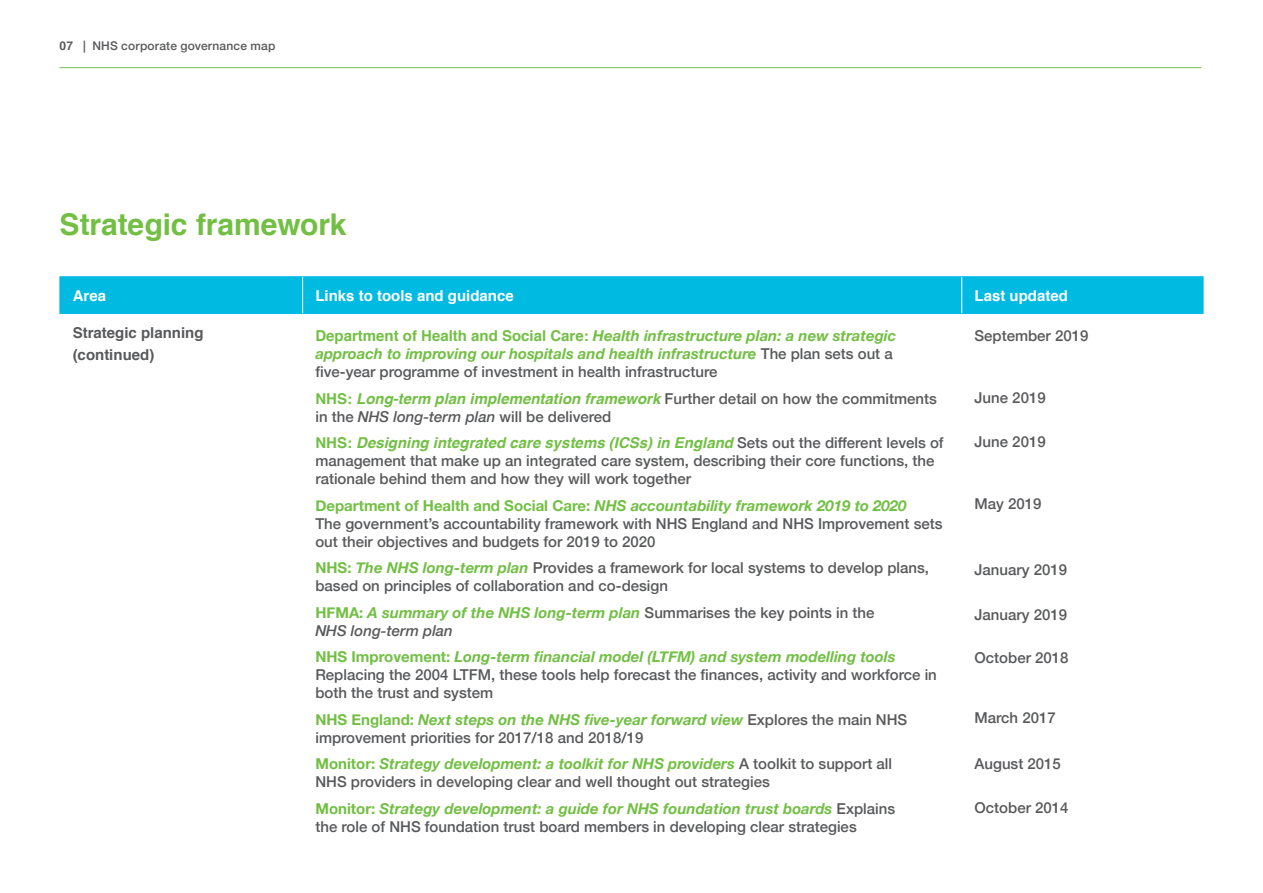
<style>
.page{position:relative;width:1263px;height:893px;background:#fff}
.page>*{position:absolute;margin:0;border:0;box-sizing:border-box;transform-origin:0 0}
.t1{font:700 30px "Helvetica";letter-spacing:-.005em;color:#72bf44}
.t2{font:500 15px/18px "Helvetica Neue";color:#58595b}
.t3{font:italic 700 15px/18px "Helvetica Neue";color:#72bf44}
.t4{font:italic 700 15px "Helvetica";color:#72bf44}
.t5{font:700 15px "Helvetica";color:#fff}
.t6{font:700 15px/22.2px "Helvetica";color:#58595b}
.t7{font:500 12px "Helvetica Neue";letter-spacing:.015em;color:#58595b}
.s1{font-family:"Helvetica";font-weight:700}
.s2{font-family:"Helvetica";font-style:normal}
.s3{font-weight:500;font-style:normal;color:#58595b}
.s4{font-style:normal}
.s5{font-family:"Helvetica Neue";font-weight:500;font-style:normal;color:#58595b}
.s6{font-style:italic}
.s7{font-weight:700;color:#72bf44}
.s8{font-weight:700;font-style:italic;color:#72bf44}
.s9{font-weight:500;color:#58595b}
</style>
<div class="page">
<hr style="left:60px;top:67px;width:1141px;height:1px;background:#72bf44">
<div style="left:61px;top:277px;width:1142px;height:36px;background:#00bae2"></div>
<hr style="left:60px;top:276px;width:243px;height:1px;background:#00bae2">
<hr style="left:60px;top:277px;width:1px;height:36px;background:#00bae2">
<hr style="left:303px;top:276px;width:659px;height:1px;background:#00bae2">
<hr style="left:962px;top:276px;width:241px;height:1px;background:#00bae2">
<hr style="left:1203px;top:277px;width:1px;height:36px;background:#00bae2">
<hr style="left:60px;top:313px;width:243px;height:1px;background:#00bae2">
<hr style="left:303px;top:313px;width:659px;height:1px;background:#00bae2">
<hr style="left:962px;top:313px;width:241px;height:1px;background:#00bae2">
<hr style="left:302px;top:277px;width:1px;height:36px;background:#fff">
<hr style="left:961px;top:277px;width:1px;height:36px;background:#fff">
<p class="t7" style="left:60px;top:36px;width:217px"><span class="s1">07</span> | NHS corporate governance map</p>
<h1 class="t1" style="left:60px;top:200px;width:288px">Strategic framework</h1>
<p class="t5" style="left:73px;top:283px;width:35px">Area</p>
<p class="t5" style="left:315px;top:283px;width:200px">Links to tools and guidance</p>
<p class="t5" style="left:974px;top:283px;width:95px">Last updated</p>
<p class="t6" style="left:73px;top:322px;width:132px">Strategic planning (continued)</p>
<p class="t3" style="left:315px;top:327px;width:582px"><span class="s2">Department of Health and Social Care:</span> Health infrastructure plan: a new strategic approach to improving our hospitals and health infrastructure <span class="s3">The plan sets out a five-year programme of investment in health infrastructure</span></p>
<p class="t4" style="left:315px;top:386px;width:623px"><span class="s4">NHS:</span> Long-term plan implementation framework <span class="s5">Further detail on how the commitments</span></p>
<p class="t2" style="left:315px;top:406px;width:297px">in the <span class="s6">NHS long-term plan</span> will be delivered</p>
<p class="t4" style="left:315px;top:431px;width:630px"><span class="s4">NHS:</span> Designing integrated care systems (ICSs) in England <span class="s5">Sets out the different levels of</span></p>
<p class="t2" style="left:315px;top:451px;width:621px">management that make up an integrated care system, describing their core functions, the rationale behind them and how they will work together</p>
<p class="t2" style="left:315px;top:495px;width:629px"><span class="s7">Department of Health and Social Care:</span> <span class="s8">NHS accountability framework 2019 to 2020<br></span>The government’s accountability framework with NHS England and NHS Improvement sets out their objectives and budgets for 2019 to 2020</p>
<p class="t2" style="left:315px;top:558px;width:615px"><span class="s7">NHS:</span> <span class="s8">The NHS long-term plan</span> Provides a framework for local systems to develop plans, based on principles of collaboration and co-design</p>
<p class="t3" style="left:315px;top:604px;width:560px"><span class="s4">HFMA:</span> A summary of the NHS long-term plan <span class="s3">Summarises the key points in the<br></span><span class="s9">NHS long-term plan</span></p>
<p class="t2" style="left:315px;top:647px;width:623px"><span class="s7">NHS Improvement:</span> <span class="s8">Long-term financial model (LTFM) and system modelling tools<br></span>Replacing the 2004 LTFM, these tools help forecast the finances, activity and workforce in both the trust and system</p>
<p class="t2" style="left:315px;top:709px;width:593px"><span class="s7">NHS England:</span> <span class="s8">Next steps on the NHS five-year forward view</span> Explores the main NHS improvement priorities for 2017/18 and 2018/19</p>
<p class="t2" style="left:315px;top:754px;width:578px"><span class="s7">Monitor:</span> <span class="s8">Strategy development: a toolkit for NHS providers</span> A toolkit to support all<br>NHS providers in developing clear and well thought out strategies</p>
<p class="t2" style="left:315px;top:798px;width:581px"><span class="s7">Monitor:</span> <span class="s8">Strategy development: a guide for NHS foundation trust boards</span> Explains the role of NHS foundation trust board members in developing clear strategies</p>
<p class="t2" style="left:974px;top:326px;width:115px">September 2019</p>
<p class="t2" style="left:974px;top:388px;width:73px">June 2019</p>
<p class="t2" style="left:974px;top:432px;width:73px">June 2019</p>
<p class="t2" style="left:974px;top:494px;width:68px">May 2019</p>
<p class="t2" style="left:974px;top:559px;width:94px">January 2019</p>
<p class="t2" style="left:974px;top:604px;width:94px">January 2019</p>
<p class="t2" style="left:974px;top:647px;width:95px">October 2018</p>
<p class="t2" style="left:974px;top:708px;width:83px">March 2017</p>
<p class="t2" style="left:974px;top:754px;width:88px">August 2015</p>
<p class="t2" style="left:974px;top:797px;width:95px">October 2014</p>
</div>
